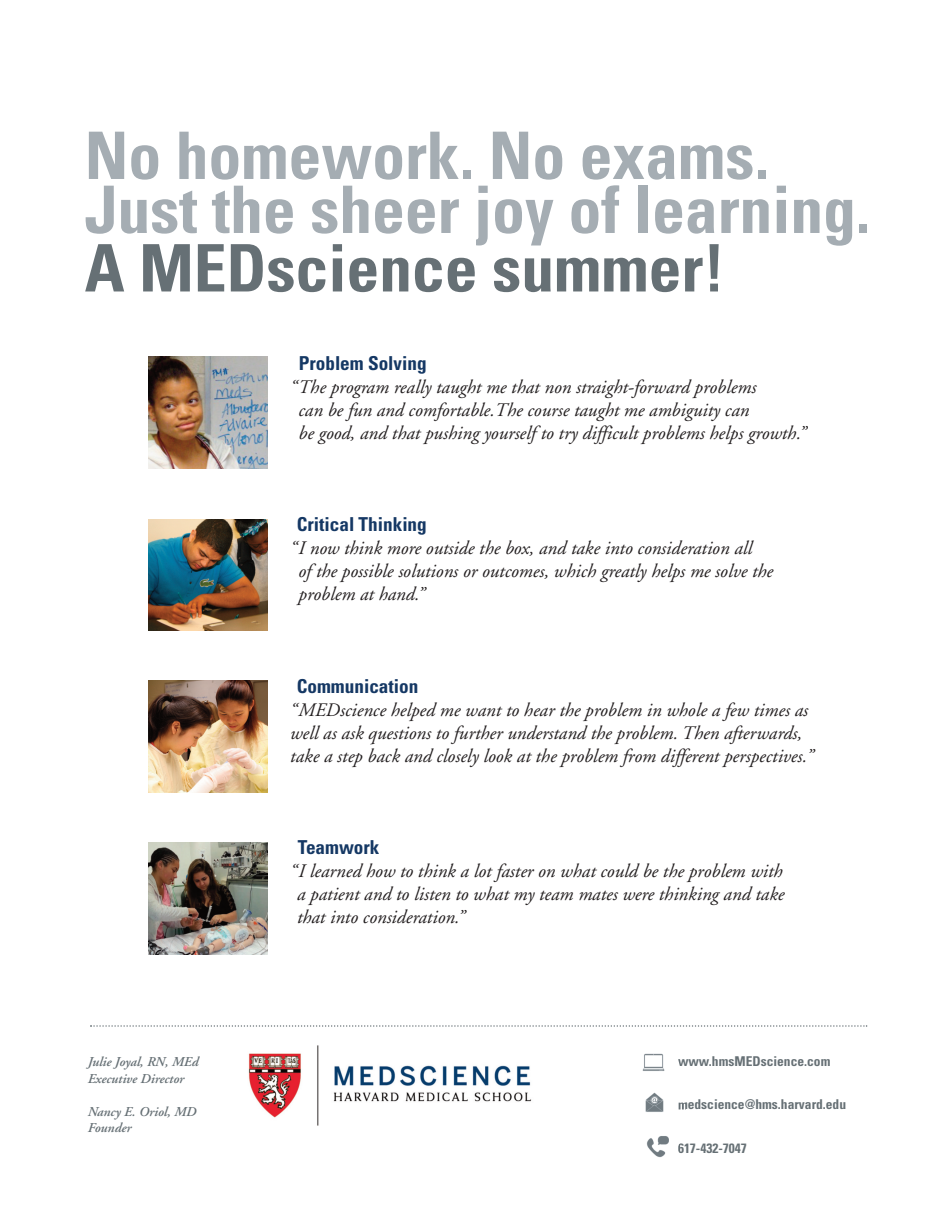
<style>
.page{position:relative;width:945px;height:1215px;background:#fff}
.page>*{position:absolute;margin:0;border:0;box-sizing:border-box;transform-origin:0 0}
.t1{font:700 condensed 65.55px/54px "Univers";color:#a5adb3}
.t2{font:700 condensed 65.55px "Univers";color:#667075}
.t3{font:700 condensed 19.2px "Univers";color:#153864}
.t4{font:italic 19.05px/23.1px "Adobe Garamond";color:#231f20}
.t5{font:700 condensed 13.5px "Univers";color:#667075}
.t6{font:italic 600 13.5px/16.5px "Adobe Garamond";color:#667075}
</style>
<div class="page">
<img style="left:148px;top:357px;width:119px;height:111px">
<img style="left:148px;top:520px;width:119px;height:110px">
<img style="left:148px;top:680px;width:119px;height:112px">
<img style="left:148px;top:843px;width:119px;height:111px">
<img style="left:248px;top:1045px;width:284px;height:81px">
<img style="left:646px;top:1136px;width:23px;height:22px">
<svg style="left:678px;top:1143px;width:3px;height:10px"></svg>
<img style="left:645px;top:1092px;width:34px;height:20px">
<svg style="left:679px;top:1102px;width:7px;height:8px"></svg>
<img style="left:642px;top:1053px;width:23px;height:18px">
<svg style="left:678px;top:1059px;width:3px;height:7px"></svg>
<svg style="left:90px;top:1025px;width:777px;height:2px"></svg>
<h1 class="t1" style="left:85px;top:134px;width:787px">No homework. No exams.<br>Just the sheer joy of learning.</h1>
<h1 class="t2" style="left:85px;top:244px;width:642px">A MEDscience summer!</h1>
<p class="t3" style="left:299px;top:356px;width:129px">Problem Solving</p>
<p class="t4" style="left:299px;top:377px;width:509px;text-indent:-8px">“The program really taught me that non straight-forward problems<br>can be fun and comfortable.The course taught me ambiguity can<br>be good, and that pushing yourself to try difficult problems helps growth.”</p>
<p class="t3" style="left:297px;top:518px;width:131px">Critical Thinking</p>
<p class="t4" style="left:299px;top:539px;width:476px;text-indent:-8px">“I now think more outside the box, and take into consideration all<br>of the possible solutions or outcomes, which greatly helps me solve the problem at hand.”</p>
<p class="t3" style="left:297px;top:679px;width:123px">Communication</p>
<p class="t4" style="left:290px;top:700px;width:525px">“MEDscience helped me want to hear the problem in whole a few times as well as ask questions to further understand the problem. Then afterwards, take a step back and closely look at the problem from different perspectives.”</p>
<p class="t6" style="left:88px;top:1055px;width:112px">Julie Joyal, RN, MEd<br>Executive Director</p>
<p class="t6" style="left:88px;top:1104px;width:110px">Nancy E. Oriol, MD<br>Founder</p>
<p class="t3" style="left:298px;top:840px;width:83px">Teamwork</p>
<p class="t4" style="left:297px;top:861px;width:489px;text-align:justify;text-indent:-7px">“I learned how to think a lot faster on what could be the problem with a patient and to listen to what my team mates were thinking and take that into consideration.”</p>
<p class="t5" style="left:678px;top:1056px;width:154px">www.hmsMEDscience.com</p>
<p class="t5" style="left:678px;top:1100px;width:170px">medscience@hms.harvard.edu</p>
<p class="t5" style="left:678px;top:1143px;width:70px">617-432-7047</p>
</div>
